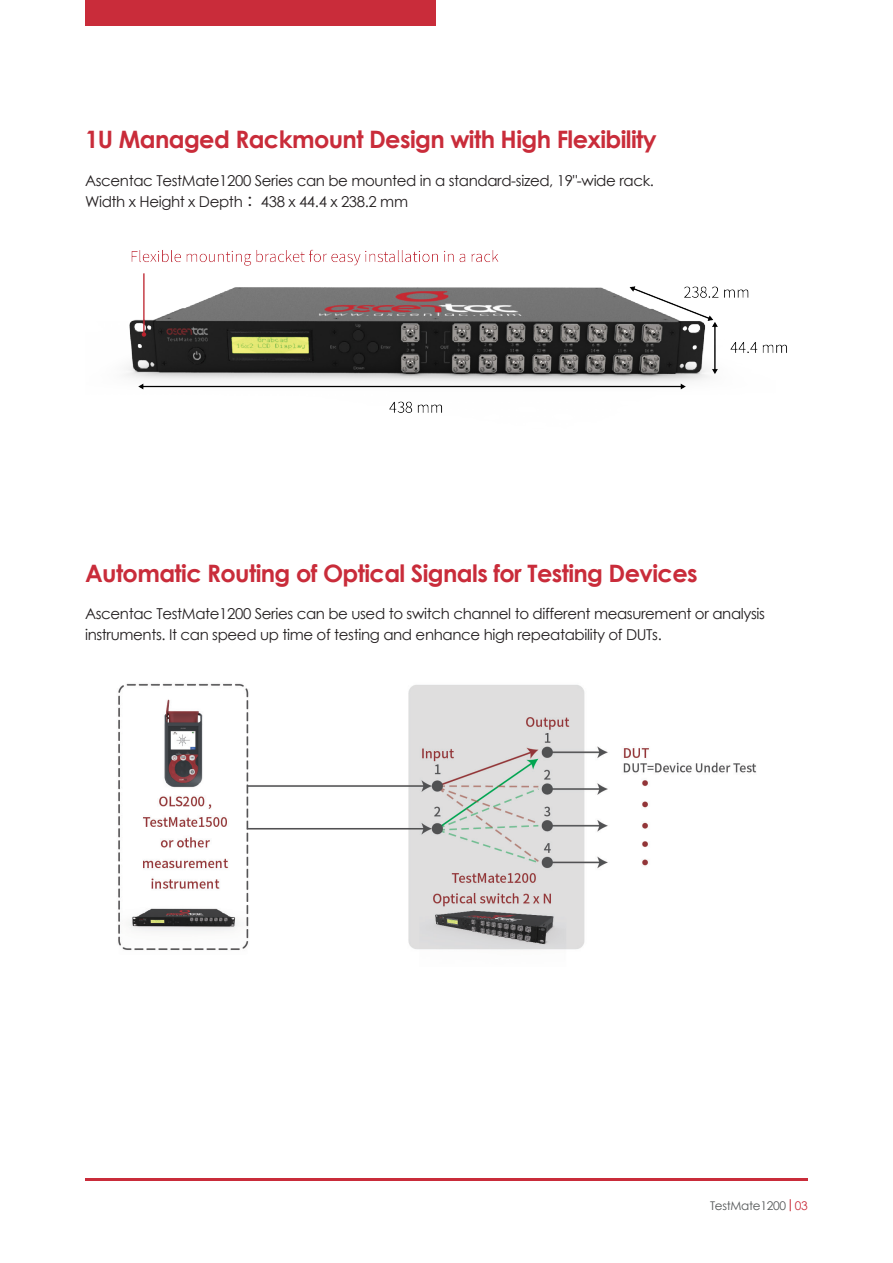
<style>
.page{position:relative;width:893px;height:1263px;background:#fff}
.page>*{position:absolute;margin:0;border:0;box-sizing:border-box;transform-origin:0 0}
.t1{font:700 24px "Century Gothic";letter-spacing:-.025em;color:#c92c3a}
.M-L-10{font:15px/21px "Century Gothic";letter-spacing:-.025em;color:#231f20}
.t2{font:12px "Century Gothic";letter-spacing:-.025em;color:#545758}
.s1{font-family:"Noto Sans CJK"}
.s2{color:#c92c3a}
</style>
<div class="page">
<img style="left:118px;top:683px;width:638px;height:268px">
<div style="left:85px;top:0;width:351px;height:26px;background:#c92c3a"></div>
<svg style="left:85px;top:1178px;width:723px;height:2px"></svg>
<svg style="left:790px;top:1199px;width:1px;height:12px"></svg>
<img style="left:126px;top:249px;width:661px;height:164px">
<p class="t1" style="left:85px;top:121px;width:573px">1U Managed Rackmount Design with High Flexibility</p>
<p class="M-L-10" style="left:85px;top:170px;width:570px">Ascentac TestMate1200 Series can be mounted in a standard-sized, 19"-wide rack.</p>
<p class="M-L-10" style="left:85px;top:191px;width:324px">Width x Height x Depth<span class="s1">：</span> 438 x 44.4 x 238.2 mm</p>
<p class="t1" style="left:85px;top:555px;width:614px">Automatic Routing of Optical Signals for Testing Devices</p>
<p class="M-L-10" style="left:85px;top:603px;width:681px">Ascentac TestMate1200 Series can be used to switch channel to different measurement or analysis instruments. It can speed up time of testing and enhance high repeatability of DUTs.</p>
<p class="t2" style="left:710px;top:1197px;width:99px">TestMate1200 <span class="s2">03</span></p>
</div>
